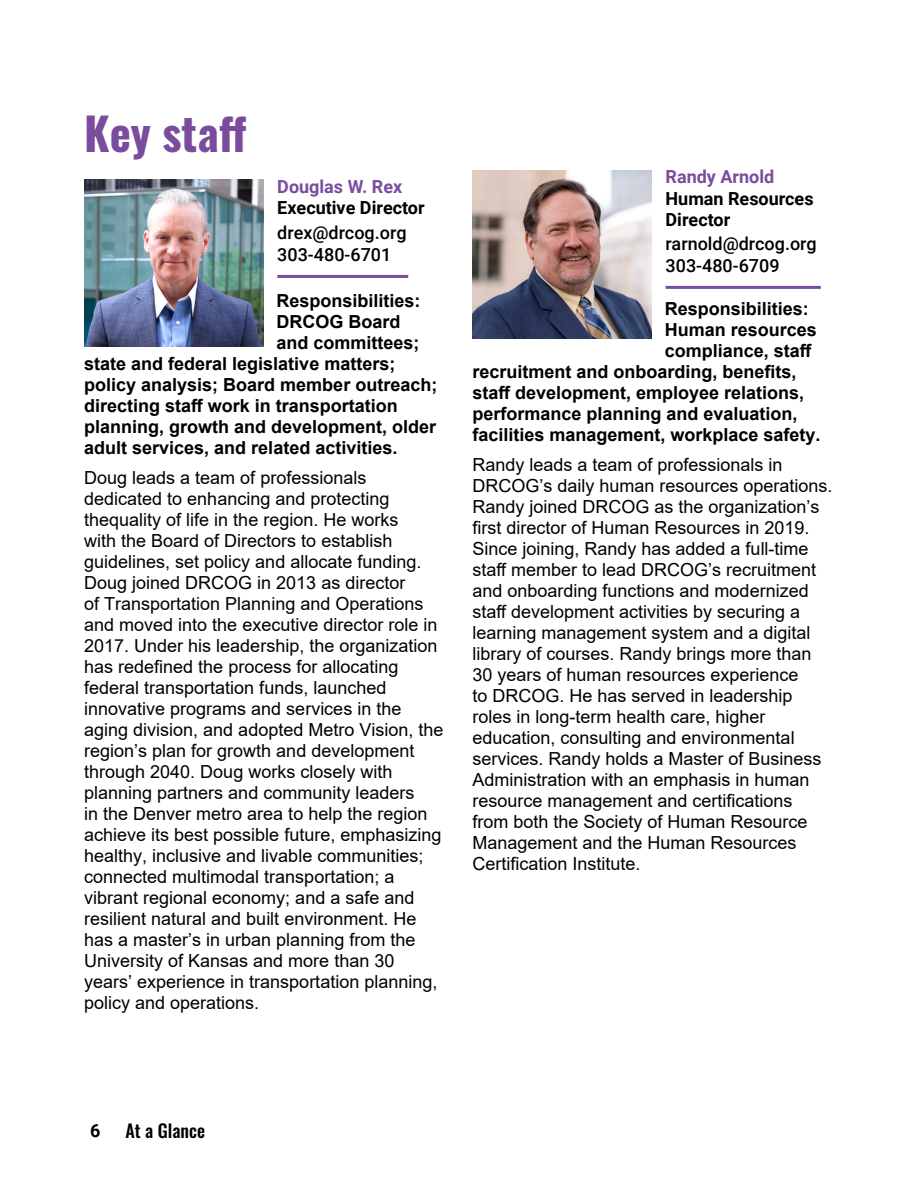
<style>
.page{position:relative;width:918px;height:1188px;background:#fff}
.page>*{position:absolute;margin:0;border:0;box-sizing:border-box;transform-origin:0 0}
.t1{font:700 45px "Oswald";color:#794c9e}
.t2{font:18px/21px "Arial";color:#000}
.t3{font:700 18px "Arial";color:#000}
.t4{font:700 18px/21.6px "Roboto";color:#000}
.t5{font:500 18px/21.6px "Roboto";color:#000}
.t6{font:500 18px "Oswald";color:#000}
.s1{color:#794c9e}
</style>
<div class="page">
<img style="left:84px;top:179px;width:179px;height:168px">
<img style="left:472px;top:171px;width:179px;height:167px">
<hr style="left:277px;top:275px;width:131px;height:3px;background:#794c9e">
<hr style="left:666px;top:286px;width:155px;height:3px;background:#794c9e">
<h2 class="t1" style="left:84px;top:110px;width:164px">Key staff</h2>
<p class="t4" style="left:277px;top:175px;width:149px"><span class="s1">Douglas W. Rex<br></span>Executive Director</p>
<p class="t4" style="left:666px;top:165px;width:150px"><span class="s1">Randy Arnold<br></span>Human Resources<br>Director</p>
<p class="t5" style="left:277px;top:221px;width:131px">drex@drcog.org<br>303-480-6701</p>
<p class="t5" style="left:666px;top:232px;width:153px">rarnold@drcog.org<br>303-480-6709</p>
<p class="t3" style="left:277px;top:288px;width:146px">Responsibilities:</p>
<p class="t3" style="left:277px;top:309px;width:126px">DRCOG Board</p>
<p class="t3" style="left:277px;top:330px;width:145px">and committees;</p>
<p class="t3" style="left:84px;top:351px;width:313px">state and federal legislative matters;</p>
<p class="t3" style="left:84px;top:372px;width:355px">policy analysis; Board member outreach;</p>
<p class="t3" style="left:84px;top:393px;width:315px">directing staff work in transportation</p>
<p class="t3" style="left:84px;top:414px;width:354px">planning, growth and development, older</p>
<p class="t3" style="left:84px;top:435px;width:315px">adult services, and related activities.</p>
<p class="t2" style="left:84px;top:467px;width:361px">Doug leads a team of professionals dedicated to enhancing and protecting thequality of life in the region. He works<br>with the Board of Directors to establish guidelines, set policy and allocate funding.<br>Doug joined DRCOG in 2013 as director<br>of Transportation Planning and Operations and moved into the executive director role in 2017. Under his leadership, the organization has redefined the process for allocating federal transportation funds, launched innovative programs and services in the aging division, and adopted Metro Vision, the region’s plan for growth and development through 2040. Doug works closely with planning partners and community leaders<br>in the Denver metro area to help the region achieve its best possible future, emphasizing healthy, inclusive and livable communities; connected multimodal transportation; a vibrant regional economy; and a safe and resilient natural and built environment. He has a master’s in urban planning from the University of Kansas and more than 30 years’ experience in transportation planning, policy and operations.</p>
<p class="t3" style="left:665px;top:296px;width:146px">Responsibilities:</p>
<p class="t3" style="left:665px;top:317px;width:154px">Human resources</p>
<p class="t3" style="left:665px;top:338px;width:149px">compliance, staff</p>
<p class="t3" style="left:473px;top:359px;width:326px">recruitment and onboarding, benefits,</p>
<p class="t3" style="left:473px;top:380px;width:333px">staff development, employee relations,</p>
<p class="t3" style="left:473px;top:401px;width:327px">performance planning and evaluation,</p>
<p class="t3" style="left:473px;top:422px;width:350px">facilities management, workplace safety.</p>
<p class="t2" style="left:473px;top:454px;width:362px">Randy leads a team of professionals in DRCOG’s daily human resources operations.<br>Randy joined DRCOG as the organization’s first director of Human Resources in 2019.<br>Since joining, Randy has added a full-time staff member to lead DRCOG’s recruitment and onboarding functions and modernized staff development activities by securing a learning management system and a digital library of courses. Randy brings more than 30 years of human resources experience<br>to DRCOG. He has served in leadership roles in long-term health care, higher education, consulting and environmental services. Randy holds a Master of Business Administration with an emphasis in human resource management and certifications from both the Society of Human Resource Management and the Human Resources Certification Institute.</p>
<p class="t4" style="left:90px;top:1119px;width:12px">6</p>
<p class="t6" style="left:126px;top:1121px;width:81px">At a Glance</p>
</div>
